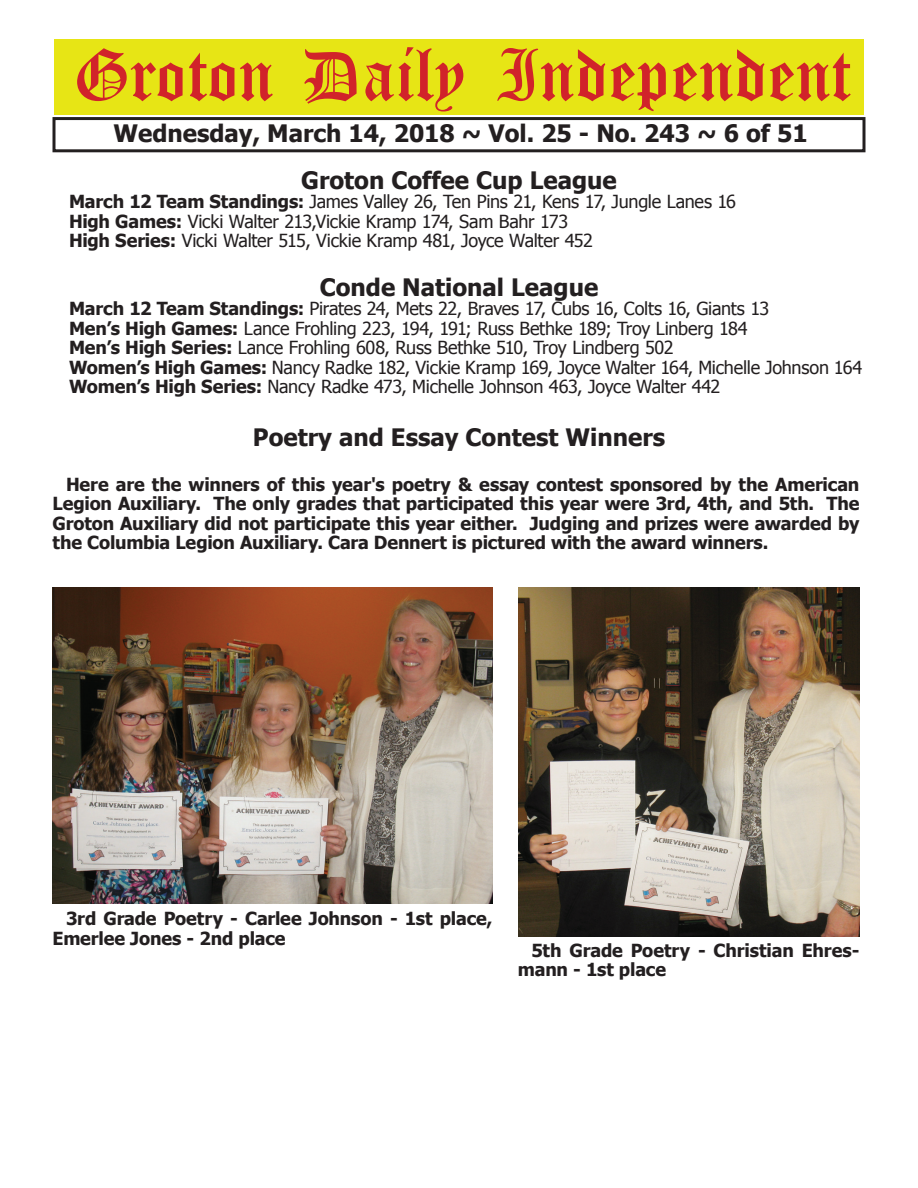
<style>
.page{position:relative;width:918px;height:1188px;background:#fff}
.page>*{position:absolute;margin:0;border:0;box-sizing:border-box;transform-origin:0 0}
.t1{font:54px "Old English Five";color:#d1232a}
.t2{font:700 24px "Tahoma";color:#231f20}
.t3{font:18px/19.5px "Tahoma";letter-spacing:-.015em;color:#231f20}
.t4{font:700 18px/19.5px "Tahoma";letter-spacing:-.01em;color:#231f20}
.s1{font-weight:700}
</style>
<div class="page">
<div style="left:52px;top:117px;width:814px;height:35px;border:3px solid #231f20"></div>
<div style="left:54px;top:40px;width:810px;height:75px;background:#e7e515"></div>
<img style="left:52px;top:588px;width:441px;height:315px">
<img style="left:518px;top:588px;width:342px;height:349px">
<h1 class="t1" style="left:73px;top:50px;width:779px">Groton Daily Independent</h1>
<h2 class="t2" style="left:113px;top:116px;width:696px">Wednesday, March 14, 2018 ~ Vol. 25 - No. 243 ~ 6 of 51</h2>
<h2 class="t2" style="left:301px;top:163px;width:317px">Groton Coffee Cup League</h2>
<p class="t3" style="left:69px;top:191px;width:669px"><span class="s1">March 12 Team Standings:</span> James Valley 26, Ten Pins 21, Kens 17, Jungle Lanes 16<br><span class="s1">High Games:</span> Vicki Walter 213,Vickie Kramp 174, Sam Bahr 173<br><span class="s1">High Series:</span> Vicki Walter 515, Vickie Kramp 481, Joyce Walter 452</p>
<h2 class="t2" style="left:320px;top:270px;width:280px">Conde National League</h2>
<p class="t3" style="left:69px;top:298px;width:795px"><span class="s1">March 12 Team Standings:</span> Pirates 24, Mets 22, Braves 17, Cubs 16, Colts 16, Giants 13<br><span class="s1">Men’s High Games:</span> Lance Frohling 223, 194, 191; Russ Bethke 189; Troy Linberg 184<br><span class="s1">Men’s High Series:</span> Lance Frohling 608, Russ Bethke 510, Troy Lindberg 502<br><span class="s1">Women’s High Games:</span> Nancy Radke 182, Vickie Kramp 169, Joyce Walter 164, Michelle Johnson 164<br><span class="s1">Women’s High Series:</span> Nancy Radke 473, Michelle Johnson 463, Joyce Walter 442</p>
<h2 class="t2" style="left:253px;top:420px;width:414px">Poetry and Essay Contest Winners</h2>
<p class="t4" style="left:52px;top:473px;width:809px;text-align:justify;text-indent:14px">Here are the winners of this year's poetry &amp; essay contest sponsored by the American Legion Auxiliary. The only grades that participated this year were 3rd, 4th, and 5th. The Groton Auxiliary did not participate this year either. Judging and prizes were awarded by the Columbia Legion Auxiliary. Cara Dennert is pictured with the award winners.</p>
<p class="t4" style="left:52px;top:908px;width:442px;text-indent:14px">3rd Grade Poetry - Carlee Johnson - 1st place,<br>Emerlee Jones - 2nd place</p>
<p class="t4" style="left:518px;top:940px;width:343px;text-indent:14px">5th Grade Poetry - Christian Ehres&shy;mann - 1st place</p>
</div>
